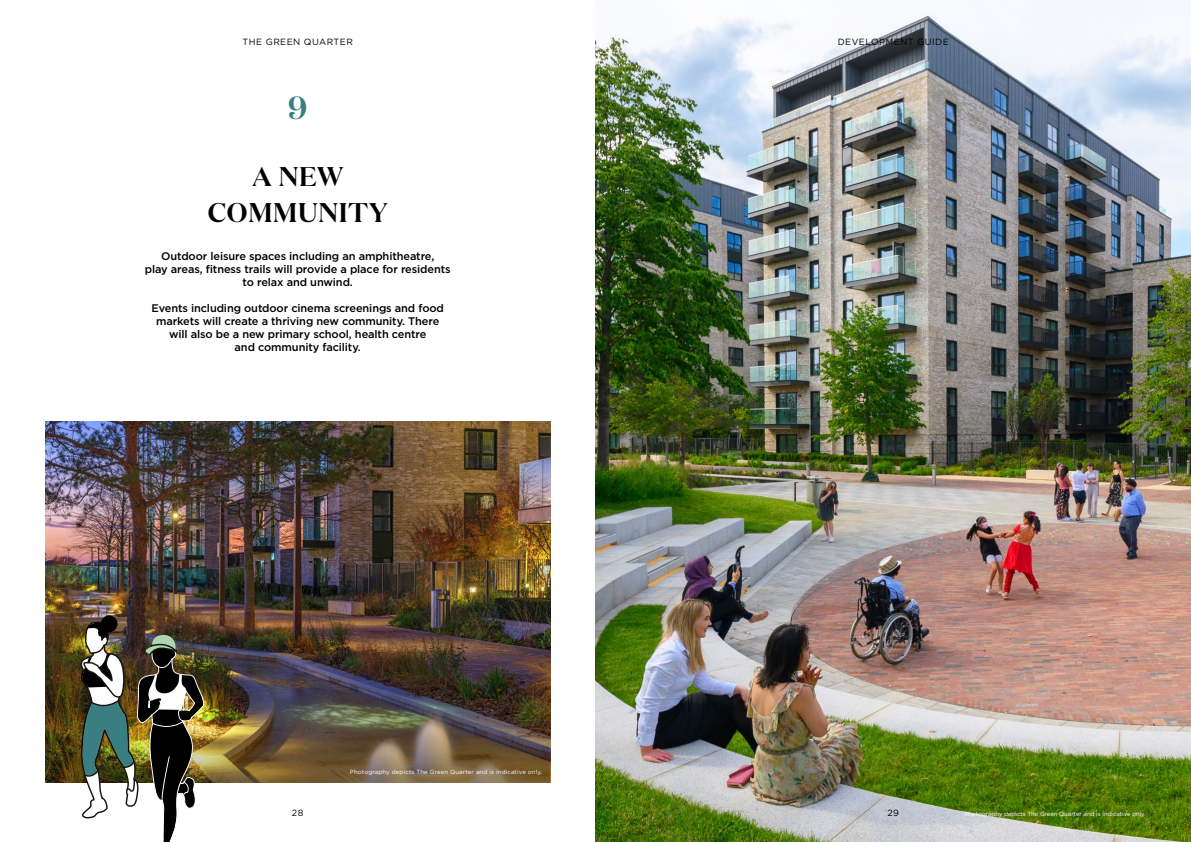
<style>
.page{position:relative;width:1191px;height:842px;background:#fff}
.page>*{position:absolute;margin:0;border:0;box-sizing:border-box;transform-origin:0 0}
.t1{font:600 32px "Domaine Display";color:#3a7e81}
.t2{font:600 27px/36px "Domaine Display";letter-spacing:.025em;color:#000;text-align:center}
.TGQ___Intro_12pt{font:500 11px/13px "Gotham";letter-spacing:-.01em;color:#000;text-align:center}
.t3{font:9px "Gotham";letter-spacing:.05em;color:#000}
.TGQ___Notes-Info_6pt{font:6px "Gotham";letter-spacing:-.01em;color:#fff}
.TGQ___Notes_Caveats{font:6px "Gotham";letter-spacing:.02em;color:#fff}
</style>
<div class="page">
<img style="left:595px;top:0;width:596px;height:842px">
<img style="left:45px;top:421px;width:505px;height:294px">
<img style="left:45px;top:715px;width:505px;height:67px">
<svg style="left:101px;top:615px;width:16px;height:17px"></svg>
<img style="left:74px;top:619px;width:132px;height:223px">
<p class="t3" style="left:243px;top:37px;width:112px">THE GREEN QUARTER</p>
<p class="t3" style="left:837px;top:37px;width:112px">DEVELOPMENT GUIDE</p>
<p class="t1" style="left:288px;top:88px;width:21px">9</p>
<p class="t2" style="left:208px;top:158px;width:181px">A NEW<br>COMMUNITY</p>
<p class="TGQ___Intro_12pt" style="left:145px;top:250px;width:307px">Outdoor leisure spaces including an amphitheatre,<br>play areas, fitness trails will provide a place for residents to relax and unwind.</p>
<p class="TGQ___Intro_12pt" style="left:151px;top:302px;width:294px">Events including outdoor cinema screenings and food markets will create a thriving new community. There will also be a new primary school, health centre<br>and community facility.</p>
<p class="TGQ___Notes_Caveats" style="left:350px;top:769px;width:194px">Photography depicts The Green Quarter and is indicative only.</p>
<p class="t3" style="left:292px;top:808px;width:13px">28</p>
<p class="t3" style="left:887px;top:808px;width:13px">29</p>
<p class="TGQ___Notes-Info_6pt" style="left:964px;top:810px;width:183px">Photography depicts The Green Quarter and is indicative only.</p>
</div>
